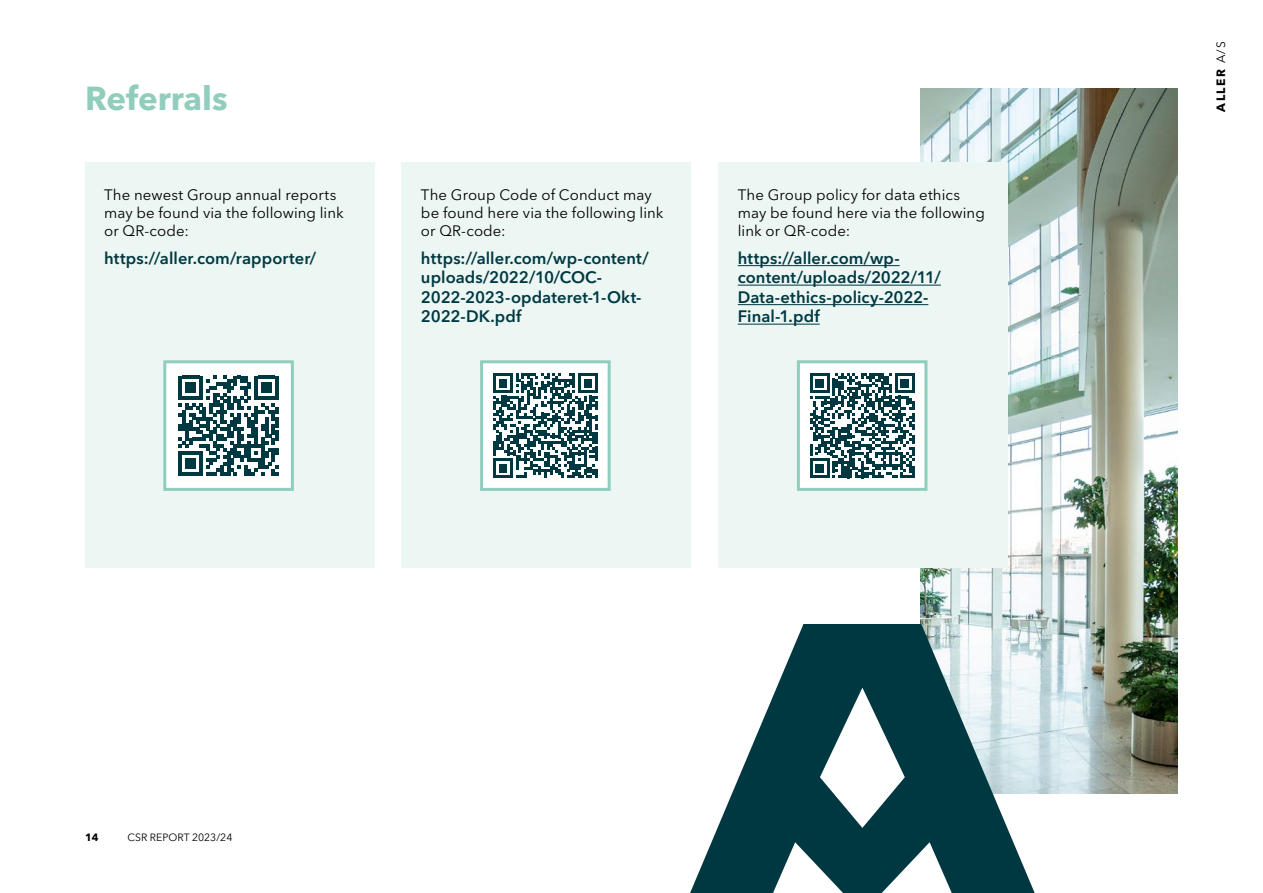
<style>
.page{position:relative;width:1263px;height:893px;background:#fff}
.page>*{position:absolute;margin:0;border:0;box-sizing:border-box;transform-origin:0 0}
.Rubrik_22{font:700 33px "Avenir Next LT Pro";color:#90cdbd}
.Rubrik_11{font:600 16.5px/19.5px "Avenir Next LT Pro";letter-spacing:.005em;color:#003841}
.Rubrik_11-2{font:15px/18px "Avenir Next LT Pro";letter-spacing:.005em;color:#000}
.t1{font:700 12px "Avenir Next LT Pro";color:#000}
.t2{font:10.5px "Avenir Next LT Pro";color:#000}
.t3{font:700 10.5px "Avenir Next LT Pro";color:#000}
.s1{font-weight:400}
</style>
<div class="page">
<img style="left:921px;top:89px;width:257px;height:705px">
<div style="left:85px;top:162px;width:289px;height:406px;background:#ecf6f3"></div>
<div style="left:402px;top:162px;width:289px;height:406px;background:#ecf6f3"></div>
<div style="left:719px;top:162px;width:289px;height:406px;background:#ecf6f3"></div>
<hr style="left:738px;top:265px;width:162px;height:1px;background:#003841">
<hr style="left:738px;top:285px;width:203px;height:1px;background:#003841">
<hr style="left:738px;top:304px;width:190px;height:1px;background:#003841">
<hr style="left:738px;top:324px;width:82px;height:1px;background:#003841">
<div style="left:165px;top:362px;width:127px;height:127px;background:#fff"></div>
<svg style="left:179px;top:376px;width:100px;height:100px"></svg>
<div style="left:163px;top:360px;width:131px;height:131px;border:3px solid #90cdbd"></div>
<div style="left:482px;top:362px;width:127px;height:127px;background:#fff"></div>
<svg style="left:493px;top:373px;width:105px;height:105px"></svg>
<div style="left:480px;top:360px;width:131px;height:131px;border:3px solid #90cdbd"></div>
<div style="left:798px;top:362px;width:128px;height:127px;background:#fff"></div>
<svg style="left:810px;top:373px;width:105px;height:105px"></svg>
<div style="left:797px;top:360px;width:130px;height:131px;border:3px solid #90cdbd"></div>
<svg style="left:690px;top:624px;width:345px;height:269px;fill:#003841"></svg>
<p class="Rubrik_22" style="left:85px;top:78px;width:144px">Referrals</p>
<p class="Rubrik_11-2" style="left:104px;top:186px;width:241px">The newest Group annual reports may be found via the following link or QR-code:</p>
<p class="Rubrik_11" style="left:104px;top:248px;width:214px">https://aller.com/rapporter/</p>
<p class="Rubrik_11-2" style="left:421px;top:186px;width:244px">The Group Code of Conduct may be found here via the following link or QR-code:</p>
<p class="Rubrik_11" style="left:421px;top:248px;width:229px">https://aller.com/wp-content/ uploads/2022/10/COC-<br>2022-2023-opdateret-1-Okt-<br>2022-DK.pdf</p>
<p class="Rubrik_11-2" style="left:738px;top:186px;width:249px">The Group policy for data ethics may be found here via the following link or QR-code:</p>
<p class="Rubrik_11" style="left:738px;top:248px;width:205px">https://aller.com/wp&shy;content/uploads/2022/11/<br>Data-ethics-policy-2022-<br>Final-1.pdf</p>
<p class="t3" style="left:85px;top:831px;width:15px">14</p>
<p class="t2" style="left:128px;top:831px;width:106px">CSR REPORT 2023/24</p>
<p class="t1" style="left:1214px;top:112px;width:72px;rotate:-90deg">ALLER <span class="s1">A/S</span></p>
</div>
